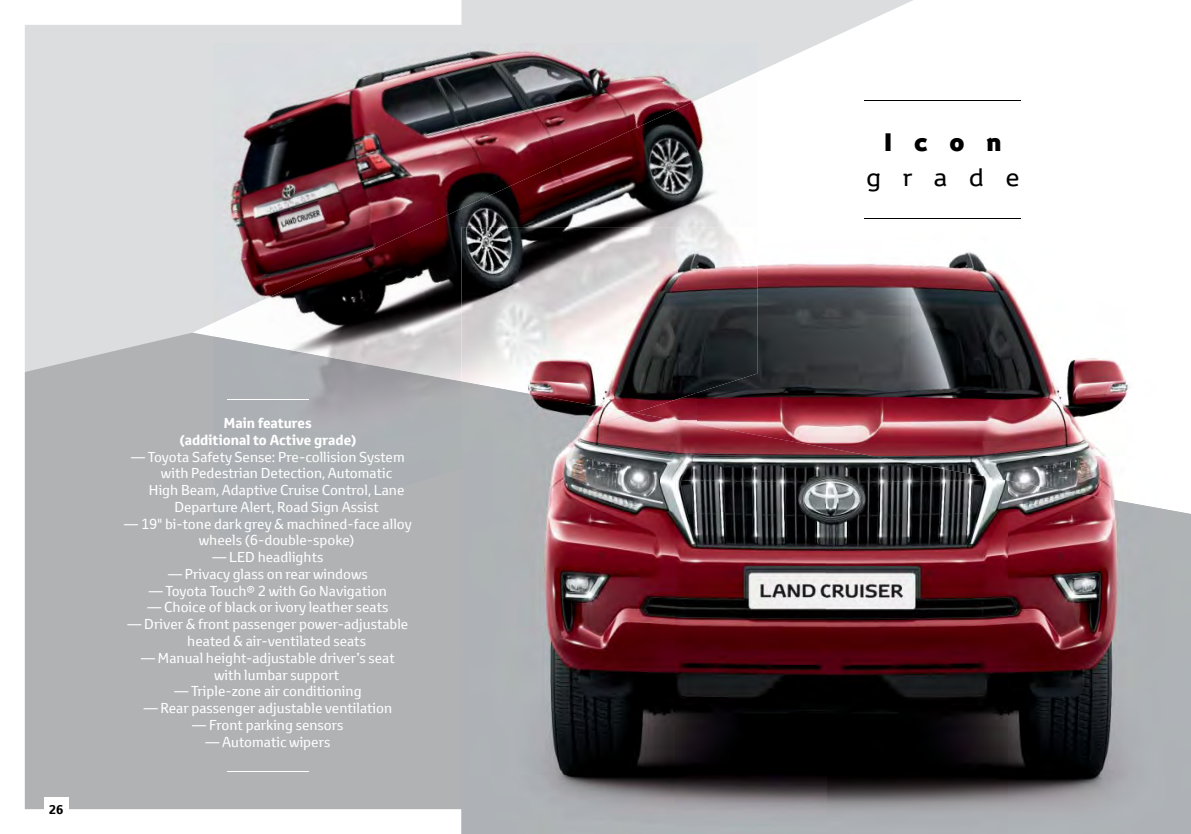
<style>
.page{position:relative;width:1191px;height:834px;background:#fff}
.page>*{position:absolute;margin:0;border:0;box-sizing:border-box;transform-origin:0 0}
.t1{font:24.5px "Toyota Display";letter-spacing:.9em;color:#000}
.t2{font:800 24.5px "Toyota Display";color:#000}
.t3{font:14px/16.8px "Toyota Text";color:#fff}
.t4{font:700 14px/16.8px "Toyota Text";color:#fff;text-align:center}
.t5{font:700 12.25px "Toyota Text";color:#000}
</style>
<div class="page">
<svg style="left:461px;top:0;width:452px;height:72px;fill:#dcddde"></svg>
<svg style="left:24px;top:25px;width:437px;height:785px;background:#bdbfc0"></svg>
<img style="left:213px;top:43px;width:544px;height:29px">
<img style="left:213px;top:72px;width:544px;height:264px">
<img style="left:213px;top:336px;width:248px;height:208px">
<img style="left:757px;top:251px;width:372px;height:205px">
<img style="left:1009px;top:456px;width:102px;height:16px">
<img style="left:461px;top:413px;width:548px;height:420px">
<img style="left:1008px;top:472px;width:183px;height:361px">
<img style="left:461px;top:227px;width:296px;height:186px">
<img style="left:461px;top:381px;width:173px;height:87px">
<hr style="left:864px;top:100px;width:157px;height:1px;background:#000">
<hr style="left:864px;top:218px;width:157px;height:1px;background:#000">
<hr style="left:227px;top:399px;width:82px;height:1px;background:#fff">
<hr style="left:227px;top:771px;width:82px;height:1px;background:#fff">
<div style="left:44px;top:796px;width:24px;height:37px;background:#fff"></div>
<p class="t5" style="left:49px;top:800px;width:16px">26</p>
<p class="t4" style="left:179px;top:415px;width:179px">Main features<br>(additional to Active grade)</p>
<p class="t3" style="left:131px;top:448px;width:275px">— Toyota Safety Sense: Pre-collision System</p>
<p class="t3" style="left:161px;top:464px;width:233px">with Pedestrian Detection, Automatic</p>
<p class="t3" style="left:149px;top:481px;width:257px">High Beam, Adaptive Cruise Control, Lane</p>
<p class="t3" style="left:174px;top:498px;width:206px">Departure Alert, Road Sign Assist</p>
<p class="t3" style="left:199px;top:515px;width:214px;text-indent:-74px">— 19" bi-tone dark grey &amp; machined-face alloy wheels (6-double-spoke)</p>
<p class="t3" style="left:212px;top:548px;width:112px">— LED headlights</p>
<p class="t3" style="left:168px;top:565px;width:201px">— Privacy glass on rear windows</p>
<p class="t3" style="left:149px;top:582px;width:240px">— Toyota Touch® 2 with Go Navigation</p>
<p class="t3" style="left:147px;top:598px;width:242px">— Choice of black or ivory leather seats</p>
<p class="t3" style="left:187px;top:615px;width:223px;text-indent:-60px">— Driver &amp; front passenger power-adjustable heated &amp; air-ventilated seats</p>
<p class="t3" style="left:214px;top:649px;width:182px;text-indent:-73px">— Manual height-adjustable driver’s seat with lumbar support</p>
<p class="t3" style="left:174px;top:682px;width:189px">— Triple-zone air conditioning</p>
<p class="t3" style="left:144px;top:699px;width:250px">— Rear passenger adjustable ventilation</p>
<p class="t3" style="left:192px;top:716px;width:153px">— Front parking sensors</p>
<p class="t3" style="left:205px;top:732px;width:126px">— Automatic wipers</p>
<h1 class="t2" style="left:884px;top:124px;width:119px">Icon</h1>
<h1 class="t1" style="left:866px;top:160px;width:155px">grade</h1>
</div>
